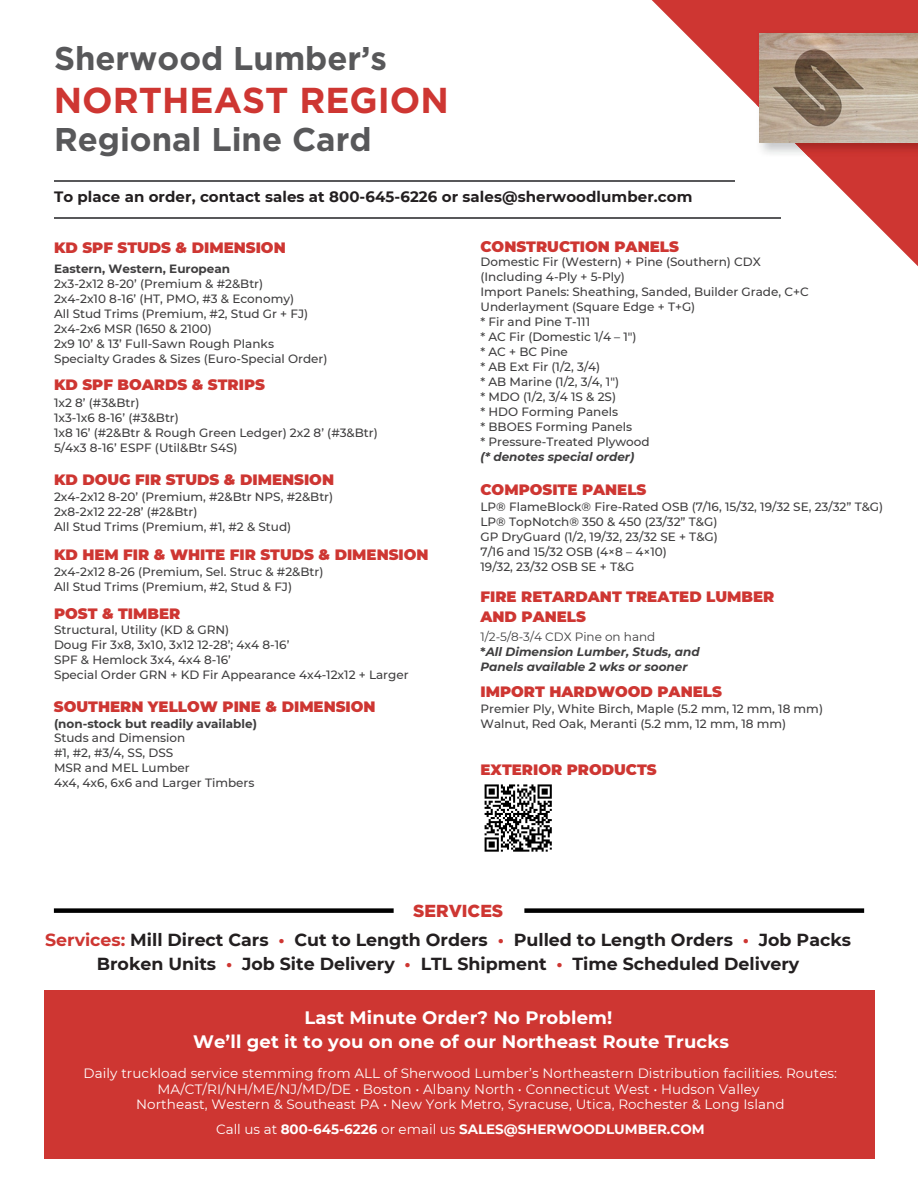
<style>
.page{position:relative;width:918px;height:1188px;background:#fff}
.page>*{position:absolute;margin:0;border:0;box-sizing:border-box;transform-origin:0 0}
.t1{font:700 36px "Gotham";color:#ce3632}
.t2{font:700 32.85px "Gotham";color:#58585a}
.t3{font:700 18px "Montserrat";letter-spacing:.01em;color:#fff}
.t4{font:700 17.4px/23.7px "Montserrat";color:#231f20;text-align:center}
.t5{font:900 17.4px "Gotham";color:#ce3632}
.t6{font:900 15px/20.2px "Montserrat";color:#ce3632}
.t7{font:700 15px "Montserrat";letter-spacing:.005em;color:#231f20}
.t8{font:13.5px/15.8px "Montserrat";letter-spacing:.01em;color:#fff;text-align:center}
.t9{font:700 13.5px "Montserrat";color:#fff}
.t10{font:500 12px/15px "Montserrat";color:#3f3e3f}
.t11{font:italic 700 12px/15px "Montserrat";color:#3f3e3f}
.t12{font:700 12px "Montserrat";color:#3f3e3f}
.t13{font:12px "Montserrat";color:#3f3e3f}
.s1{font-style:normal}
.s2{color:#ce3632}
.s3{font-weight:400}
</style>
<div class="page">
<svg style="left:652px;top:0;width:266px;height:266px"></svg>
<img style="left:757px;top:30px;width:161px;height:127px">
<img style="left:760px;top:34px;width:158px;height:109px">
<hr style="left:54px;top:217px;width:727px;height:2px;background:#58585a">
<hr style="left:54px;top:180px;width:680px;height:1px;background:#58585a">
<div style="left:54px;top:908px;width:340px;height:5px;background:#000"></div>
<div style="left:524px;top:908px;width:340px;height:5px;background:#000"></div>
<svg style="left:484px;top:784px;width:68px;height:68px"></svg>
<div style="left:44px;top:990px;width:830px;height:169px;background:#ce3632"></div>
<p class="t2" style="left:54px;top:38px;width:335px">Sherwood Lumber’s</p>
<p class="t1" style="left:54px;top:78px;width:396px">NORTHEAST REGION</p>
<p class="t2" style="left:54px;top:119px;width:319px">Regional Line Card</p>
<p class="t7" style="left:54px;top:188px;width:640px">To place an order, contact sales at 800-645-6226 or sales@sherwoodlumber.com</p>
<p class="t6" style="left:54px;top:238px;width:233px">KD SPF STUDS &amp; DIMENSION</p>
<p class="t12" style="left:54px;top:262px;width:178px">Eastern, Western, European</p>
<p class="t10" style="left:54px;top:277px;width:211px">2x3-2x12 8-20’ (Premium &amp; #2&amp;Btr)</p>
<p class="t10" style="left:54px;top:292px;width:242px">2x4-2x10 8-16’ (HT, PMO, #3 &amp; Economy)</p>
<p class="t10" style="left:54px;top:307px;width:256px">All Stud Trims (Premium, #2, Stud Gr + FJ)</p>
<p class="t10" style="left:54px;top:322px;width:160px">2x4-2x6 MSR (1650 &amp; 2100)</p>
<p class="t10" style="left:54px;top:337px;width:222px">2x9 10’ &amp; 13’ Full-Sawn Rough Planks</p>
<p class="t10" style="left:54px;top:352px;width:275px">Specialty Grades &amp; Sizes (Euro-Special Order)</p>
<p class="t6" style="left:54px;top:375px;width:213px">KD SPF BOARDS &amp; STRIPS</p>
<p class="t10" style="left:54px;top:395px;width:87px">1x2 8’ (#3&amp;Btr)</p>
<p class="t10" style="left:54px;top:410px;width:126px">1x3-1x6 8-16’ (#3&amp;Btr)</p>
<p class="t10" style="left:54px;top:425px;width:325px">1x8 16’ (#2&amp;Btr &amp; Rough Green Ledger) 2x2 8’ (#3&amp;Btr)</p>
<p class="t10" style="left:54px;top:440px;width:185px">5/4x3 8-16’ ESPF (Util&amp;Btr S4S)</p>
<p class="t6" style="left:54px;top:470px;width:282px">KD DOUG FIR STUDS &amp; DIMENSION</p>
<p class="t10" style="left:54px;top:489px;width:281px">2x4-2x12 8-20’ (Premium, #2&amp;Btr NPS, #2&amp;Btr)<br>2x8-2x12 22-28’ (#2&amp;Btr)</p>
<p class="t10" style="left:54px;top:519px;width:239px">All Stud Trims (Premium, #1, #2 &amp; Stud)</p>
<p class="t6" style="left:54px;top:544px;width:376px">KD HEM FIR &amp; WHITE FIR STUDS &amp; DIMENSION</p>
<p class="t10" style="left:54px;top:564px;width:271px">2x4-2x12 8-26 (Premium, Sel. Struc &amp; #2&amp;Btr)<br>All Stud Trims (Premium, #2, Stud &amp; FJ)</p>
<p class="t6" style="left:54px;top:604px;width:128px">POST &amp; TIMBER</p>
<p class="t10" style="left:54px;top:622px;width:177px">Structural, Utility (KD &amp; GRN)</p>
<p class="t10" style="left:54px;top:637px;width:237px">Doug Fir 3x8, 3x10, 3x12 12-28’; 4x4 8-16’</p>
<p class="t10" style="left:54px;top:652px;width:178px">SPF &amp; Hemlock 3x4, 4x4 8-16’</p>
<p class="t10" style="left:54px;top:667px;width:356px">Special Order GRN + KD Fir Appearance 4x4-12x12 + Larger</p>
<p class="t6" style="left:54px;top:696px;width:323px">SOUTHERN YELLOW PINE &amp; DIMENSION</p>
<p class="t12" style="left:54px;top:716px;width:204px">(non-stock but readily available)</p>
<p class="t10" style="left:54px;top:730px;width:133px">Studs and Dimension</p>
<p class="t10" style="left:54px;top:745px;width:121px">#1, #2, #3/4, SS, DSS</p>
<p class="t10" style="left:54px;top:760px;width:137px">MSR and MEL Lumber</p>
<p class="t10" style="left:54px;top:775px;width:202px">4x4, 4x6, 6x6 and Larger Timbers</p>
<p class="t6" style="left:481px;top:236px;width:200px">CONSTRUCTION PANELS</p>
<p class="t10" style="left:481px;top:255px;width:282px">Domestic Fir (Western) + Pine (Southern) CDX (Including 4-Ply + 5-Ply)</p>
<p class="t10" style="left:481px;top:285px;width:330px">Import Panels: Sheathing, Sanded, Builder Grade, C+C</p>
<p class="t10" style="left:481px;top:300px;width:216px">Underlayment (Square Edge + T+G)</p>
<p class="t10" style="left:481px;top:315px;width:111px">* Fir and Pine T-111</p>
<p class="t10" style="left:481px;top:330px;width:158px">* AC Fir (Domestic 1/4 – 1″)</p>
<p class="t10" style="left:481px;top:345px;width:89px">* AC + BC Pine</p>
<p class="t10" style="left:481px;top:360px;width:121px">* AB Ext Fir (1/2, 3/4)</p>
<p class="t10" style="left:481px;top:375px;width:140px">* AB Marine (1/2, 3/4, 1″)</p>
<p class="t10" style="left:481px;top:390px;width:137px">* MDO (1/2, 3/4 1S &amp; 2S)</p>
<p class="t10" style="left:481px;top:405px;width:139px">* HDO Forming Panels</p>
<p class="t10" style="left:481px;top:420px;width:153px">* BBOES Forming Panels</p>
<p class="t10" style="left:481px;top:435px;width:171px">* Pressure-Treated Plywood</p>
<p class="t11" style="left:481px;top:450px;width:155px">(* denotes special order)</p>
<p class="t6" style="left:481px;top:480px;width:168px">COMPOSITE PANELS</p>
<p class="t10" style="left:481px;top:499px;width:404px">LP® FlameBlock® Fire-Rated OSB (7/16, 15/32, 19/32 SE, 23/32” T&amp;G)</p>
<p class="t10" style="left:481px;top:514px;width:238px">LP® TopNotch® 350 &amp; 450 (23/32” T&amp;G)</p>
<p class="t10" style="left:481px;top:529px;width:239px">GP DryGuard (1/2, 19/32, 23/32 SE + T&amp;G)</p>
<p class="t10" style="left:481px;top:544px;width:188px">7/16 and 15/32 OSB (4×8 – 4×10)</p>
<p class="t10" style="left:481px;top:559px;width:156px">19/32, 23/32 OSB SE + T&amp;G</p>
<p class="t6" style="left:481px;top:587px;width:295px">FIRE RETARDANT TREATED LUMBER<br>AND PANELS</p>
<p class="t13" style="left:481px;top:630px;width:176px">1/2-5/8-3/4 CDX Pine on hand</p>
<p class="t11" style="left:481px;top:645px;width:221px"><span class="s1">*</span>All Dimension Lumber, Studs, and<br>Panels available 2 wks or sooner</p>
<p class="t6" style="left:481px;top:681px;width:243px">IMPORT HARDWOOD PANELS</p>
<p class="t10" style="left:481px;top:701px;width:344px">Premier Ply, White Birch, Maple (5.2 mm, 12 mm, 18 mm)<br>Walnut, Red Oak, Meranti (5.2 mm, 12 mm, 18 mm)</p>
<p class="t6" style="left:481px;top:760px;width:178px">EXTERIOR PRODUCTS</p>
<p class="t5" style="left:413px;top:900px;width:92px">SERVICES</p>
<p class="t4" style="left:45px;top:928px;width:807px"><span class="s2">Services:</span> Mill Direct Cars <span class="s2">•</span> Cut to Length Orders <span class="s2">•</span> Pulled to Length Orders <span class="s2">•</span> Job Packs<br>Broken Units <span class="s2">•</span> Job Site Delivery <span class="s2">•</span> LTL Shipment <span class="s2">•</span> Time Scheduled Delivery</p>
<p class="t3" style="left:304px;top:1006px;width:309px">Last Minute Order? No Problem!</p>
<p class="t3" style="left:193px;top:1031px;width:537px">We’ll get it to you on one of our Northeast Route Trucks</p>
<p class="t8" style="left:83px;top:1065px;width:755px">Daily truckload service stemming from ALL of Sherwood Lumber’s Northeastern Distribution facilities. Routes:<br>MA/CT/RI/NH/ME/NJ/MD/DE • Boston • Albany North • Connecticut West • Hudson Valley</p>
<p class="t8" style="left:136px;top:1097px;width:650px">Northeast, Western &amp; Southeast PA • New York Metro, Syracuse, Utica, Rochester &amp; Long Island</p>
<p class="t9" style="left:216px;top:1121px;width:490px"><span class="s3">Call us at</span> 800-645-6226 <span class="s3">or email us</span> SALES@SHERWOODLUMBER.COM</p>
</div>
